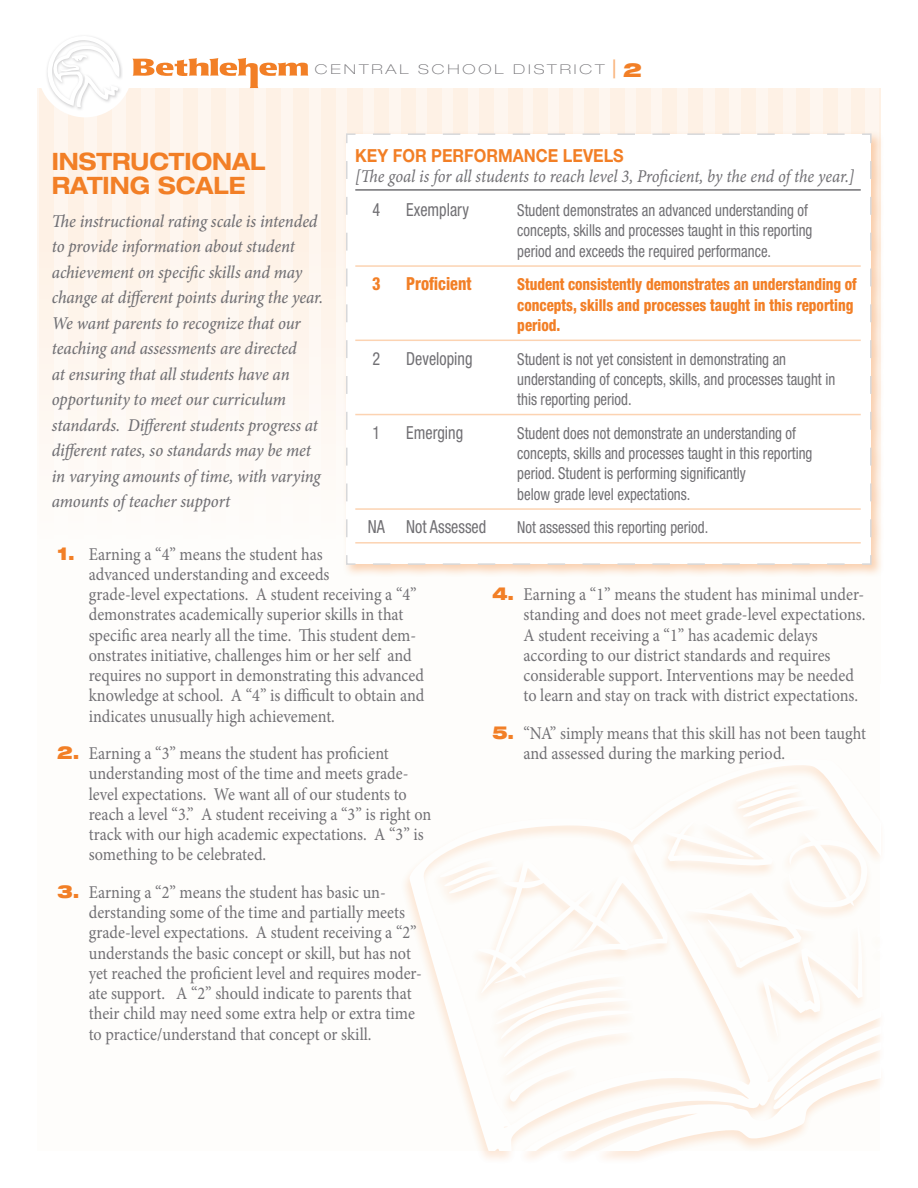
<style>
.page{position:relative;width:918px;height:1188px;background:#fff}
.page>*{position:absolute;margin:0;border:0;box-sizing:border-box;transform-origin:0 0}
.fc_pg_sidebar_headin{font:700 expanded 24px/24px "Helvetica Neue LT Std";color:#f27f26;scale:.9 1}
.fc_pg_body_txt{font:18px/20.2px "Minion Pro";color:#717074;scale:.9 1}
.fc_pg_intro_txt{font:italic 500 18px/25.5px "Minion Pro";letter-spacing:-.01em;color:#717074;scale:.93 1}
.fc_pg_sidebar_headin-2{font:18px/20.2px "Minion Pro It Capt";letter-spacing:-.005em;color:#717074;scale:.9 1}
.fc_pg_sidebar_headin-3{font:condensed 18px "Helvetica Neue LT Std";color:#717074;scale:.9 1}
.fc_pg_sidebar_headin-4{font:800 condensed 18px "Helvetica Neue LT Std";color:#f27f26;scale:.9 1}
.fc_pg_sidebar_headin-5{font:condensed 16.5px/20.2px "Helvetica Neue LT Std";color:#717074;scale:.9 1}
.fc_pg_sidebar_headin-6{font:800 condensed 16.5px/20.2px "Helvetica Neue LT Std";letter-spacing:-.005em;color:#f27f26;scale:.9 1}
.fc_pg_Page_Title{font:100 expanded 13.5px "Helvetica Neue LT Std";letter-spacing:.18em;color:#717074;scale:1.19 1}
.s1{font-weight:400;font-stretch:condensed;font-size:25.5px;color:#fab781}
.s2{font-weight:900;font-size:19.5px;color:#f27f26}
.s3{font-family:"Helvetica Neue LT Std";font-weight:700;color:#f27f26}
.s4{font-family:"Helvetica Neue LT Std";font-weight:900;font-stretch:expanded;color:#f27f26}
</style>
<div class="page">
<div style="left:38px;top:88px;width:842px;height:1062px;background:#fefcf9"></div>
<div style="left:40px;top:88px;width:14px;height:596px;background:#fef6f0"></div>
<div style="left:69px;top:88px;width:14px;height:596px;background:#fef7f1"></div>
<div style="left:98px;top:88px;width:14px;height:596px;background:#fef7f0"></div>
<div style="left:127px;top:88px;width:14px;height:596px;background:#fef6ef"></div>
<div style="left:155px;top:88px;width:14px;height:596px;background:#fef6ef"></div>
<div style="left:183px;top:88px;width:14px;height:596px;background:#fef6ef"></div>
<div style="left:211px;top:88px;width:14px;height:596px;background:#fef6ef"></div>
<div style="left:239px;top:88px;width:14px;height:596px;background:#fef6ef"></div>
<div style="left:267px;top:88px;width:14px;height:596px;background:#fef6ef"></div>
<div style="left:294px;top:88px;width:14px;height:596px;background:#fef6ef"></div>
<div style="left:321px;top:88px;width:14px;height:596px;background:#fef6ef"></div>
<svg style="left:348px;top:88px;width:14px;height:42px"></svg>
<svg style="left:375px;top:88px;width:14px;height:42px"></svg>
<svg style="left:401px;top:88px;width:14px;height:42px"></svg>
<svg style="left:427px;top:88px;width:14px;height:42px"></svg>
<svg style="left:453px;top:88px;width:14px;height:42px"></svg>
<svg style="left:479px;top:88px;width:14px;height:42px"></svg>
<svg style="left:879px;top:88px;width:1px;height:42px"></svg>
<svg style="left:851px;top:88px;width:14px;height:42px"></svg>
<svg style="left:823px;top:88px;width:14px;height:42px"></svg>
<svg style="left:796px;top:88px;width:14px;height:42px"></svg>
<svg style="left:769px;top:88px;width:14px;height:42px"></svg>
<svg style="left:742px;top:88px;width:14px;height:42px"></svg>
<svg style="left:715px;top:88px;width:14px;height:42px"></svg>
<svg style="left:689px;top:88px;width:13px;height:42px"></svg>
<svg style="left:662px;top:88px;width:14px;height:42px"></svg>
<svg style="left:636px;top:88px;width:14px;height:42px"></svg>
<svg style="left:610px;top:88px;width:14px;height:42px"></svg>
<svg style="left:585px;top:88px;width:13px;height:42px"></svg>
<svg style="left:559px;top:88px;width:14px;height:42px"></svg>
<svg style="left:534px;top:88px;width:14px;height:42px"></svg>
<svg style="left:509px;top:88px;width:14px;height:42px"></svg>
<div style="left:38px;top:23px;width:94px;height:94px;background:#fff;border-radius:50%"></div>
<svg style="left:132px;top:58px;width:176px;height:30px"></svg>
<div style="left:45px;top:34px;width:78px;height:78px;background:#717074;opacity:.35"></div>
<svg style="left:47px;top:35px;width:73px;height:72px"></svg>
<div style="left:343px;top:130px;width:542px;height:448px;background:#f27f26;opacity:.35"></div>
<svg style="left:345px;top:133px;width:527px;height:433px"></svg>
<hr style="left:355px;top:189px;width:506px;height:2px;background:#717074">
<hr style="left:355px;top:265px;width:506px;height:2px;background:#fcd3b2">
<hr style="left:355px;top:340px;width:506px;height:1px;background:#fcd3b2">
<hr style="left:355px;top:414px;width:506px;height:1px;background:#fcd3b2">
<hr style="left:355px;top:508px;width:506px;height:2px;background:#fcd3b2">
<hr style="left:355px;top:542px;width:506px;height:2px;background:#fcd3b2">
<div style="left:399px;top:757px;width:487px;height:408px;background:#f27f26;opacity:.24"></div>
<svg style="left:409px;top:757px;width:471px;height:393px"></svg>
<svg style="left:876px;top:926px;width:4px;height:26px"></svg>
<svg style="left:439px;top:780px;width:431px;height:326px"></svg>
<p class="fc_pg_Page_Title" style="left:315px;top:61px;width:276px">CENTRAL SCHOOL DISTRICT <span class="s1">|</span> <span class="s2">2</span></p>
<p class="fc_pg_sidebar_headin-2" style="left:355px;top:146px;width:556px"><span class="s3">KEY FOR PERFORMANCE LEVELS<br></span>[The goal is for all students to reach level 3, Proficient, by the end of the year.]</p>
<p class="fc_pg_sidebar_headin-3" style="left:372px;top:199px;width:10px">4</p>
<p class="fc_pg_sidebar_headin-3" style="left:406px;top:199px;width:71px">Exemplary</p>
<p class="fc_pg_sidebar_headin-5" style="left:517px;top:200px;width:329px">Student demonstrates an advanced understanding of concepts, skills and processes taught in this reporting period and exceeds the required performance.</p>
<p class="fc_pg_sidebar_headin-4" style="left:372px;top:273px;width:11px">3</p>
<p class="fc_pg_sidebar_headin-4" style="left:406px;top:273px;width:74px">Proficient</p>
<p class="fc_pg_sidebar_headin-6" style="left:517px;top:274px;width:379px">Student consistently demonstrates an understanding of concepts, skills and processes taught in this reporting period.</p>
<p class="fc_pg_sidebar_headin-3" style="left:372px;top:348px;width:10px">2</p>
<p class="fc_pg_sidebar_headin-3" style="left:406px;top:348px;width:75px">Developing</p>
<p class="fc_pg_sidebar_headin-5" style="left:517px;top:349px;width:355px">Student is not yet consistent in demonstrating an understanding of concepts, skills, and processes taught in this reporting period.</p>
<p class="fc_pg_sidebar_headin-3" style="left:372px;top:422px;width:10px">1</p>
<p class="fc_pg_sidebar_headin-3" style="left:406px;top:422px;width:65px">Emerging</p>
<p class="fc_pg_sidebar_headin-5" style="left:517px;top:423px;width:329px">Student does not demonstrate an understanding of concepts, skills and processes taught in this reporting period. Student is performing significantly<br>below grade level expectations.</p>
<p class="fc_pg_sidebar_headin-3" style="left:368px;top:517px;width:133px">NA Not Assessed</p>
<p class="fc_pg_sidebar_headin-5" style="left:517px;top:517px;width:214px">Not assessed this reporting period.</p>
<p class="fc_pg_body_txt" style="left:89px;top:544px;width:374px;text-indent:-32px"><span class="s4">1.</span> Earning a “4” means the student has<br>advanced understanding and exceeds<br>grade-level expectations. A student receiving a “4” demonstrates academically superior skills in that specific area nearly all the time. This student dem&shy;onstrates initiative, challenges him or her self and requires no support in demonstrating this advanced knowledge at school. A “4” is difficult to obtain and indicates unusually high achievement.</p>
<p class="fc_pg_body_txt" style="left:89px;top:743px;width:382px;text-indent:-31px"><span class="s4">2.</span> Earning a “3” means the student has proficient understanding most of the time and meets grade&shy;level expectations. We want all of our students to reach a level “3.” A student receiving a “3” is right on track with our high academic expectations. A “3” is something to be celebrated.</p>
<p class="fc_pg_body_txt" style="left:89px;top:882px;width:372px;text-indent:-31px"><span class="s4">3.</span> Earning a “2” means the student has basic un&shy;derstanding some of the time and partially meets grade-level expectations. A student receiving a “2” understands the basic concept or skill, but has not yet reached the proficient level and requires moder&shy;ate support. A “2” should indicate to parents that their child may need some extra help or extra time to practice/understand that concept or skill.</p>
<p class="fc_pg_sidebar_headin" style="left:52px;top:149px;width:239px">INSTRUCTIONAL<br>RATING SCALE</p>
<p class="fc_pg_intro_txt" style="left:52px;top:208px;width:293px">The instructional rating scale is intended to provide information about student achievement on specific skills and may change at different points during the year.<br>We want parents to recognize that our teaching and assessments are directed<br>at ensuring that all students have an opportunity to meet our curriculum standards. Different students progress at different rates, so standards may be met in varying amounts of time, with varying amounts of teacher support</p>
<p class="fc_pg_body_txt" style="left:523px;top:584px;width:382px;text-indent:-31px"><span class="s4">4.</span> Earning a “1” means the student has minimal under&shy;standing and does not meet grade-level expectations.<br>A student receiving a “1” has academic delays according to our district standards and requires considerable support. Interventions may be needed to learn and stay on track with district expectations.</p>
<p class="fc_pg_body_txt" style="left:524px;top:723px;width:382px;text-indent:-31px"><span class="s4">5.</span> “NA” simply means that this skill has not been taught and assessed during the marking period.</p>
</div>
